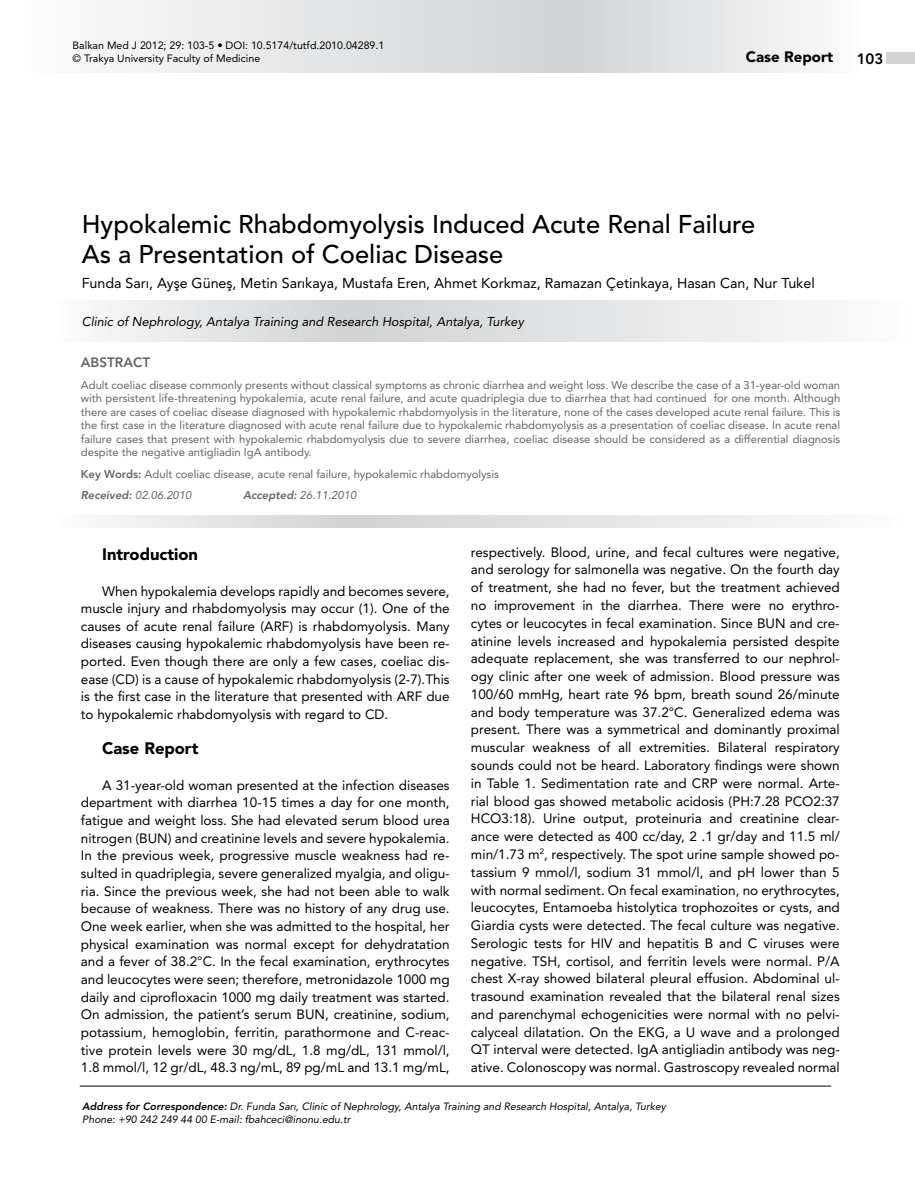
<style>
.page{position:relative;width:915px;height:1191px;background:#fff}
.page>*{position:absolute;margin:0;border:0;box-sizing:border-box;transform-origin:0 0}
.t1{font:500 25.5px/30px "Avenir LT Std";color:#000}
.t2{font:900 16.5px "Avenir LT Std";color:#000}
.t3{font:900 15px "Avenir LT Std";color:#000}
.t4{font:800 15px "Avenir LT Std";color:#000}
.t5{font:14.25px "Avenir LT Std";color:#000}
.t6{font:13.5px/17.7px "Avenir LT Std";color:#000;text-align:justify}
.t7{font:800 13.5px "Avenir LT Std";color:#636466}
.t8{font:italic 12.75px "Avenir LT Std";color:#000}
.t9{font:11.25px/13.5px "Avenir LT Std";color:#636466;text-align:justify}
.t10{font:italic 11.25px "Avenir LT Std";color:#636466}
.t11{font:10.65px/13.4px "Avenir LT Std";color:#000}
.t12{font:italic 10.5px/12.8px "Avenir LT Std";color:#000}
.s1{font-weight:800}
.s2{font-weight:800;font-style:italic}
.s3{font-style:italic}
</style>
<div class="page">
<svg style="left:111px;top:0;width:703px;height:72px"></svg>
<div style="left:885px;top:53px;width:29px;height:11px;background:#d1d3d4"></div>
<hr style="left:80px;top:1085px;width:751px;height:1px;background:#000">
<svg style="left:106px;top:515px;width:706px;height:12px"></svg>
<svg style="left:103px;top:301px;width:715px;height:41px"></svg>
<p class="t11" style="left:73px;top:38px;width:313px">Balkan Med J 2012; 29: 103-5 • DOI: 10.5174/tutfd.2010.04289.1 © Trakya University Faculty of Medicine</p>
<p class="t3" style="left:745px;top:48px;width:89px">Case Report</p>
<p class="t4" style="left:856px;top:49px;width:28px">103</p>
<h1 class="t1" style="left:82px;top:209px;width:675px">Hypokalemic Rhabdomyolysis Induced Acute Renal Failure<br>As a Presentation of Coeliac Disease</h1>
<p class="t5" style="left:82px;top:275px;width:734px">Funda Sarı, Ayşe Güneş, Metin Sarıkaya, Mustafa Eren, Ahmet Korkmaz, Ramazan Çetinkaya, Hasan Can, Nur Tukel</p>
<p class="t8" style="left:82px;top:314px;width:443px">Clinic of Nephrology, Antalya Training and Research Hospital, Antalya, Turkey</p>
<p class="t7" style="left:81px;top:354px;width:71px">ABSTRACT</p>
<p class="t9" style="left:81px;top:378px;width:760px">Adult coeliac disease commonly presents without classical symptoms as chronic diarrhea and weight loss. We describe the case of a 31-year-old woman with persistent life-threatening hypokalemia, acute renal failure, and acute quadriplegia due to diarrhea that had continued for one month. Although there are cases of coeliac disease diagnosed with hypokalemic rhabdomyolysis in the literature, none of the cases developed acute renal failure. This is the first case in the literature diagnosed with acute renal failure due to hypokalemic rhabdomyolysis as a presentation of coeliac disease. In acute renal failure cases that present with hypokalemic rhabdomyolysis due to severe diarrhea, coeliac disease should be considered as a differential diagnosis despite the negative antigliadin IgA antibody.</p>
<p class="t9" style="left:81px;top:463px;width:419px;line-height:21.3px"><span class="s1">Key Words:</span> Adult coeliac disease, acute renal failure, hypokalemic rhabdomyolysis<br><span class="s2">Received:</span> <span class="s3">02.06.2010</span></p>
<p class="t10" style="left:243px;top:489px;width:115px"><span class="s1">Accepted:</span> 26.11.2010</p>
<p class="t6" style="left:471px;top:543px;width:370px">respectively. Blood, urine, and fecal cultures were negative, and serology for salmonella was negative. On the fourth day of treatment, she had no fever, but the treatment achieved no improvement in the diarrhea. There were no erythro&shy;cytes or leucocytes in fecal examination. Since BUN and cre&shy;atinine levels increased and hypokalemia persisted despite adequate replacement, she was transferred to our nephrol&shy;ogy clinic after one week of admission. Blood pressure was 100/60 mmHg, heart rate 96 bpm, breath sound 26/minute and body temperature was 37.2°C. Generalized edema was present. There was a symmetrical and dominantly proximal muscular weakness of all extremities. Bilateral respiratory sounds could not be heard. Laboratory findings were shown in Table 1. Sedimentation rate and CRP were normal. Arte&shy;rial blood gas showed metabolic acidosis (PH:7.28 PCO2:37<br>HCO3:18). Urine output, proteinuria and creatinine clear&shy;ance were detected as 400 cc/day, 2 .1 gr/day and 11.5 ml/ min/1.73 m<sup>2</sup>, respectively. The spot urine sample showed po&shy;tassium 9 mmol/l, sodium 31 mmol/l, and pH lower than 5 with normal sediment. On fecal examination, no erythrocytes, leucocytes, Entamoeba histolytica trophozoites or cysts, and Giardia cysts were detected. The fecal culture was negative.<br>Serologic tests for HIV and hepatitis B and C viruses were negative. TSH, cortisol, and ferritin levels were normal. P/A chest X-ray showed bilateral pleural effusion. Abdominal ul&shy;trasound examination revealed that the bilateral renal sizes and parenchymal echogenicities were normal with no pelvi&shy;calyceal dilatation. On the EKG, a U wave and a prolonged QT interval were detected. IgA antigliadin antibody was neg&shy;ative. Colonoscopy was normal. Gastroscopy revealed normal</p>
<p class="t12" style="left:82px;top:1100px;width:585px"><span class="s1">Address for Correspondence:</span> Dr. Funda Sarı, Clinic of Nephrology, Antalya Training and Research Hospital, Antalya, Turkey<br>Phone: +90 242 249 44 00 E-mail: fbahceci@inonu.edu.tr</p>
<p class="t2" style="left:102px;top:544px;width:97px">Introduction</p>
<p class="t6" style="left:81px;top:582px;width:370px;text-indent:21px">When hypokalemia develops rapidly and becomes severe, muscle injury and rhabdomyolysis may occur (1). One of the causes of acute renal failure (ARF) is rhabdomyolysis. Many diseases causing hypokalemic rhabdomyolysis have been re&shy;ported. Even though there are only a few cases, coeliac dis&shy;ease (CD) is a cause of hypokalemic rhabdomyolysis (2-7).This is the first case in the literature that presented with ARF due to hypokalemic rhabdomyolysis with regard to CD.</p>
<p class="t2" style="left:102px;top:738px;width:98px">Case Report</p>
<p class="t6" style="left:81px;top:776px;width:370px;text-indent:21px">A 31-year-old woman presented at the infection diseases department with diarrhea 10-15 times a day for one month, fatigue and weight loss. She had elevated serum blood urea nitrogen (BUN) and creatinine levels and severe hypokalemia.<br>In the previous week, progressive muscle weakness had re&shy;sulted in quadriplegia, severe generalized myalgia, and oligu&shy;ria. Since the previous week, she had not been able to walk because of weakness. There was no history of any drug use.<br>One week earlier, when she was admitted to the hospital, her physical examination was normal except for dehydratation and a fever of 38.2°C. In the fecal examination, erythrocytes and leucocytes were seen; therefore, metronidazole 1000 mg daily and ciprofloxacin 1000 mg daily treatment was started.<br>On admission, the patient’s serum BUN, creatinine, sodium, potassium, hemoglobin, ferritin, parathormone and C-reac&shy;tive protein levels were 30 mg/dL, 1.8 mg/dL, 131 mmol/l, 1.8 mmol/l, 12 gr/dL, 48.3 ng/mL, 89 pg/mL and 13.1 mg/mL,</p>
</div>
